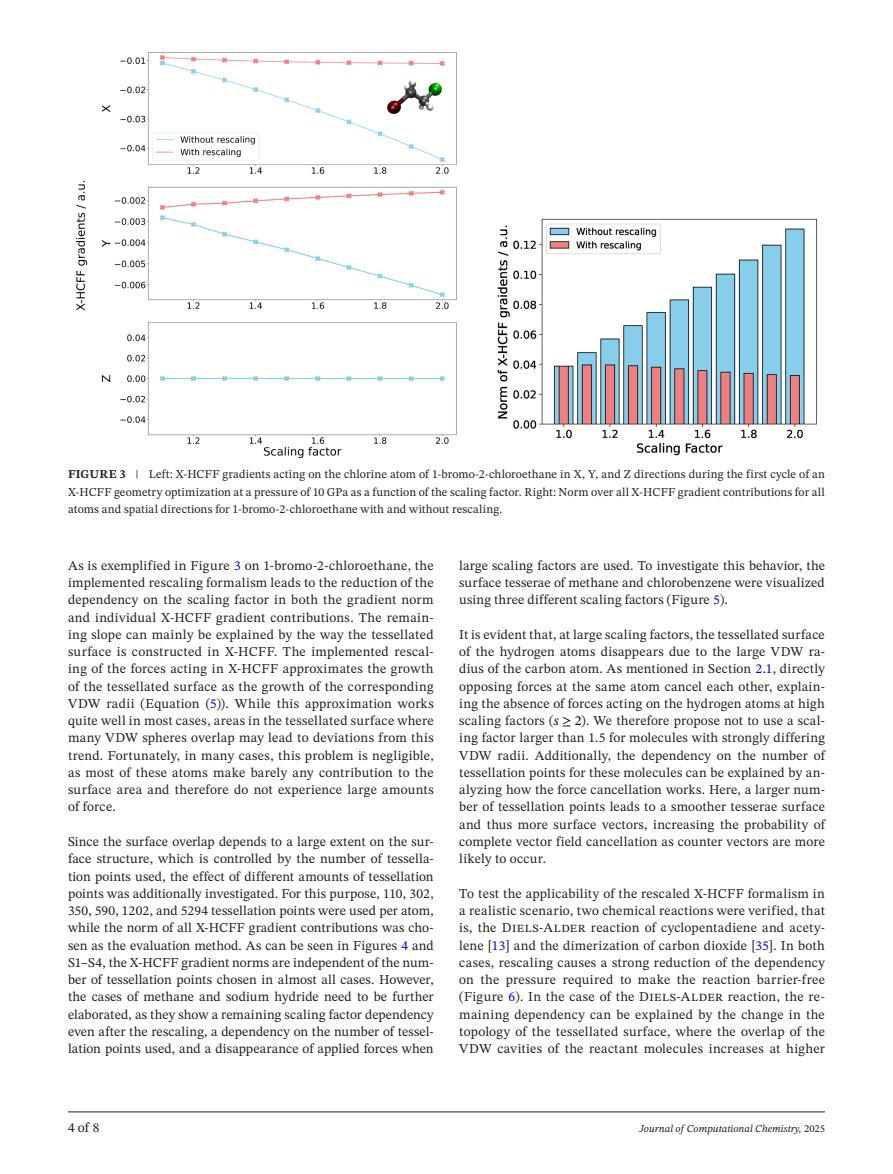
<style>
.page{position:relative;width:893px;height:1174px;background:#fff}
.page>*{position:absolute;margin:0;border:0;box-sizing:border-box;transform-origin:0 0}
.t1{font:13.5px/17.2px "STIX Two Text";letter-spacing:.015em;color:#231f20;text-align:justify}
.t2{font:12px/17.2px "STIX Two Text";letter-spacing:.01em;color:#231f20;text-align:justify}
.t3{font:italic 10.5px "STIX Two Text";color:#231f20}
.s1{font-weight:700}
.s2{color:#00f}
.s3{font-style:italic;color:#000}
.s4{font-family:"STIX Math Calligraphy";color:#000}
.s5{color:#000}
.s6{font-style:normal}
</style>
<div class="page">
<hr style="left:68px;top:1111px;width:757px;height:1px;background:#231f20">
<img style="left:76px;top:52px;width:741px;height:406px">
<p class="t2" style="left:68px;top:466px;width:758px"><span class="s1">FIGURE 3</span> | Left: X-HCFF gradients acting on the chlorine atom of 1-bromo-2-chloroethane in X, Y, and Z directions during the first cycle of an X-HCFF geometry optimization at a pressure of 10 GPa as a function of the scaling factor. Right: Norm over all X-HCFF gradient contributions for all atoms and spatial directions for 1-bromo-2-chloroethane with and without rescaling.</p>
<p class="t1" style="left:68px;top:556px;width:367px">As is exemplified in Figure <span class="s2">3</span> on 1-bromo-2-chloroethane, the implemented rescaling formalism leads to the reduction of the dependency on the scaling factor in both the gradient norm and individual X-HCFF gradient contributions. The remain&shy;ing slope can mainly be explained by the way the tessellated surface is constructed in X-HCFF. The implemented rescal&shy;ing of the forces acting in X-HCFF approximates the growth of the tessellated surface as the growth of the corresponding VDW radii (Equation (<span class="s2">5</span>)). While this approximation works quite well in most cases, areas in the tessellated surface where many VDW spheres overlap may lead to deviations from this trend. Fortunately, in many cases, this problem is negligible, as most of these atoms make barely any contribution to the surface area and therefore do not experience large amounts of force.</p>
<p class="t1" style="left:68px;top:832px;width:367px">Since the surface overlap depends to a large extent on the sur&shy;face structure, which is controlled by the number of tessella&shy;tion points used, the effect of different amounts of tessellation points was additionally investigated. For this purpose, 110, 302, 350, 590, 1202, and 5294 tessellation points were used per atom, while the norm of all X-HCFF gradient contributions was cho&shy;sen as the evaluation method. As can be seen in Figures <span class="s2">4</span> and S1–S4, the X-HCFF gradient norms are independent of the num&shy;ber of tessellation points chosen in almost all cases. However, the cases of methane and sodium hydride need to be further elaborated, as they show a remaining scaling factor dependency even after the rescaling, a dependency on the number of tessel&shy;lation points used, and a disappearance of applied forces when</p>
<p class="t1" style="left:459px;top:557px;width:367px">large scaling factors are used. To investigate this behavior, the surface tesserae of methane and chlorobenzene were visualized using three different scaling factors (Figure <span class="s2">5</span>).</p>
<p class="t1" style="left:459px;top:626px;width:367px">It is evident that, at large scaling factors, the tessellated surface of the hydrogen atoms disappears due to the large VDW ra&shy;dius of the carbon atom. As mentioned in Section <span class="s2">2.1</span>, directly opposing forces at the same atom cancel each other, explain&shy;ing the absence of forces acting on the hydrogen atoms at high scaling factors (<span class="s3">s</span> <span class="s4">≥</span> <span class="s5">2</span>). We therefore propose not to use a scal&shy;ing factor larger than 1.5 for molecules with strongly differing VDW radii. Additionally, the dependency on the number of tessellation points for these molecules can be explained by an&shy;alyzing how the force cancellation works. Here, a larger num&shy;ber of tessellation points leads to a smoother tesserae surface and thus more surface vectors, increasing the probability of complete vector field cancellation as counter vectors are more likely to occur.</p>
<p class="t1" style="left:459px;top:884px;width:367px">To test the applicability of the rescaled X-HCFF formalism in a realistic scenario, two chemical reactions were verified, that is, the Diels-Alder reaction of cyclopentadiene and acety&shy;lene [<span class="s2">13</span>] and the dimerization of carbon dioxide [<span class="s2">35</span>]. In both cases, rescaling causes a strong reduction of the dependency on the pressure required to make the reaction barrier-free (Figure <span class="s2">6</span>). In the case of the Diels-Alder reaction, the re&shy;maining dependency can be explained by the change in the topology of the tessellated surface, where the overlap of the VDW cavities of the reactant molecules increases at higher</p>
<p class="t1" style="left:68px;top:1119px;width:33px">4 of 8</p>
<p class="t3" style="left:640px;top:1121px;width:187px">Journal of Computational Chemistry, <span class="s6">2025</span></p>
</div>
